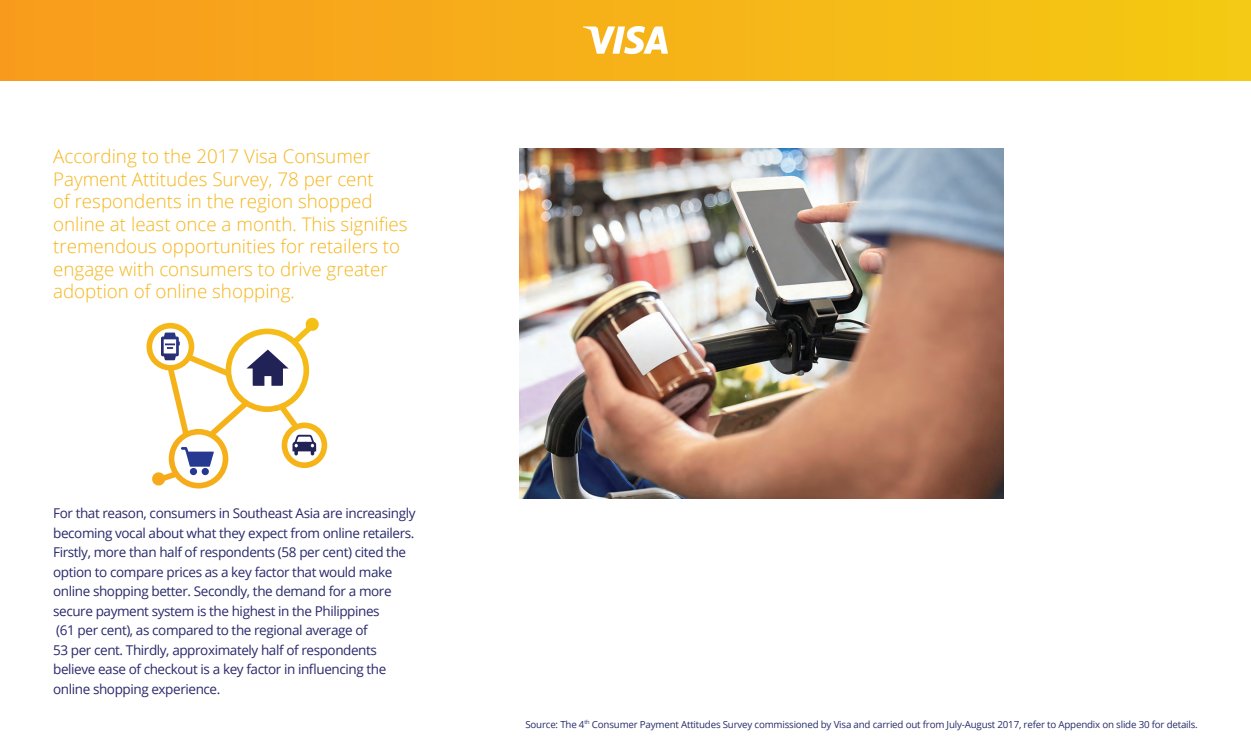
<style>
.page{position:relative;width:1251px;height:750px;background:#fff}
.page>*{position:absolute;margin:0;border:0;box-sizing:border-box;transform-origin:0 0}
.t1{font:300 18.75px/22.5px "Open Sans";color:#f6b519}
.t2{font:13.5px/19.5px "Open Sans";letter-spacing:-.03em;color:#29296c}
.t3{font:9.75px "Open Sans";letter-spacing:-.02em;color:#262c6a}
</style>
<div class="page">
<div style="left:0;top:0;width:1250px;height:80px;background:linear-gradient(to right,#f89b1e,#f4ca13)"></div>
<img style="left:582px;top:26px;width:86px;height:28px">
<svg style="left:146px;top:318px;width:181px;height:171px"></svg>
<img style="left:519px;top:149px;width:484px;height:350px">
<p class="t1" style="left:53px;top:145px;width:356px">According to the 2017 Visa Consumer Payment Attitudes Survey, 78 per cent<br>of respondents in the region shopped online at least once a month. This signifies tremendous opportunities for retailers to engage with consumers to drive greater adoption of online shopping.</p>
<p class="t2" style="left:53px;top:503px;width:364px">For that reason, consumers in Southeast Asia are increasingly becoming vocal about what they expect from online retailers.<br>Firstly, more than half of respondents (58 per cent) cited the option to compare prices as a key factor that would make online shopping better. Secondly, the demand for a more secure payment system is the highest in the Philippines<br>(61 per cent), as compared to the regional average of<br>53 per cent. Thirdly, approximately half of respondents believe ease of checkout is a key factor in influencing the online shopping experience.</p>
<p class="t3" style="left:525px;top:717px;width:673px">Source: The 4<sup>th</sup> Consumer Payment Attitudes Survey commissioned by Visa and carried out from July-August 2017, refer to Appendix on slide 30 for details.</p>
</div>
